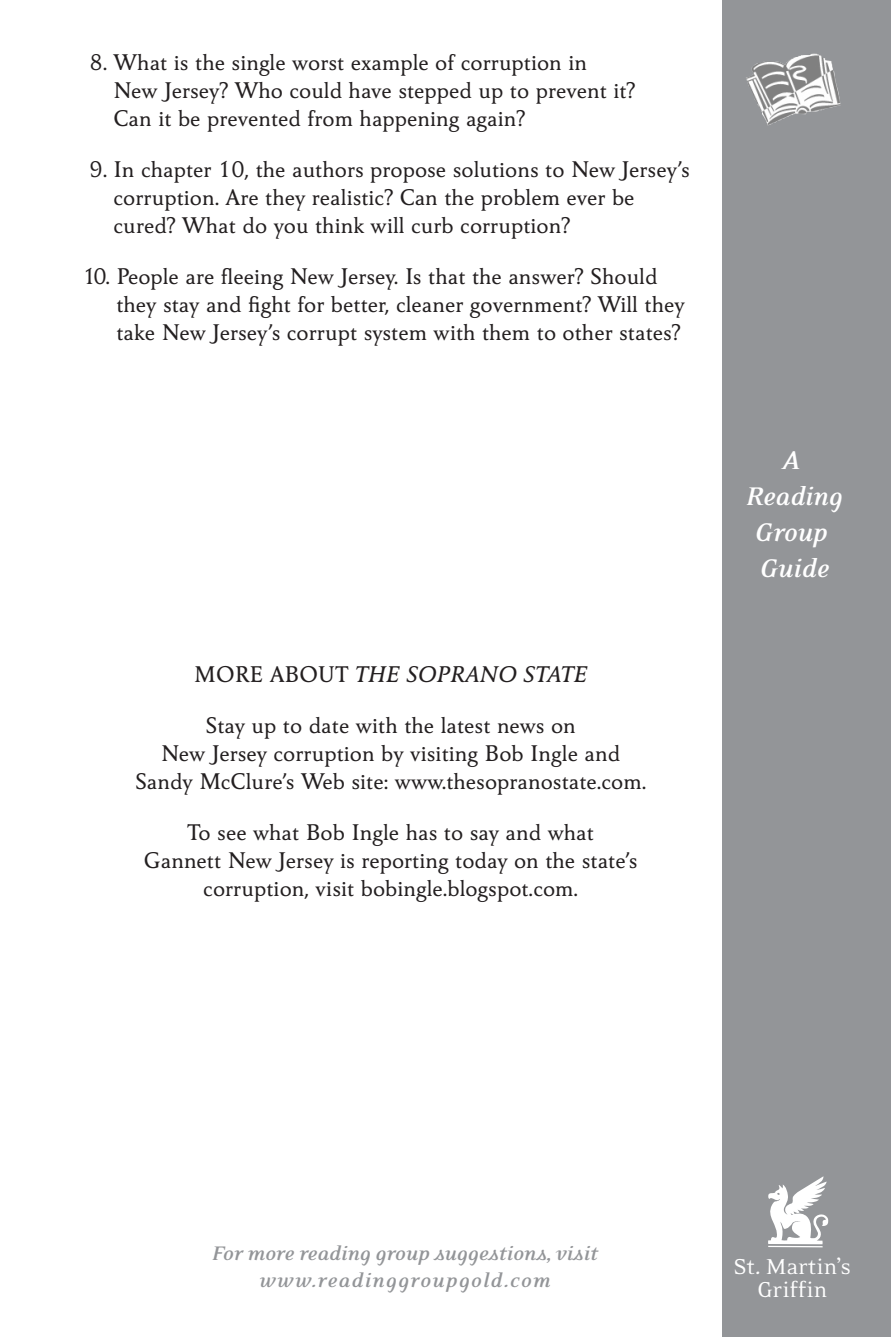
<style>
.page{position:relative;width:891px;height:1337px;background:#fff}
.page>*{position:absolute;margin:0;border:0;box-sizing:border-box;transform-origin:0 0}
.t1{font:italic 700 29.25px/36px "Eidetic Neo";color:#fff;text-align:center}
.t2{font:24.75px/22.5px "Eidetic Neo";color:#fff;text-align:center}
.t3{font:500 23.62px/28.1px "Carre Noir";color:#231f20}
.t4{font:italic 700 22.5px/27px "Eidetic Neo";letter-spacing:.01em;color:#939598;text-align:center}
.s1{font-style:italic}
</style>
<div class="page">
<div style="left:722px;top:0;width:169px;height:1336px;background:#939598"></div>
<p class="t3" style="left:114px;top:50px;width:523px;text-indent:-24px">8. What is the single worst example of corruption in<br>New Jersey? Who could have stepped up to prevent it?<br>Can it be prevented from happening again?</p>
<p class="t3" style="left:114px;top:156px;width:578px;text-indent:-24px">9. In chapter 10, the authors propose solutions to New Jersey’s corruption. Are they realistic? Can the problem ever be cured? What do you think will curb corruption?</p>
<p class="t3" style="left:116px;top:263px;width:570px;text-indent:-33px">10. People are fleeing New Jersey. Is that the answer? Should they stay and fight for better, cleaner government? Will they take New Jersey’s corrupt system with them to other states?</p>
<p class="t3" style="left:194px;top:650px;width:394px;line-height:50.6px;text-align:center">MORE ABOUT <span class="s1">THE SOPRANO STATE<br></span>Stay up to date with the latest news on</p>
<p class="t3" style="left:135px;top:740px;width:513px;text-align:center">New Jersey corruption by visiting Bob Ingle and<br>Sandy McClure’s Web site: www.thesopranostate.com.</p>
<p class="t3" style="left:144px;top:819px;width:495px;text-align:center">To see what Bob Ingle has to say and what<br>Gannett New Jersey is reporting today on the state’s corruption, visit bobingle.blogspot.com.</p>
<p class="t1" style="left:746px;top:444px;width:98px">A<br>Reading<br>Group<br>Guide</p>
<p class="t4" style="left:212px;top:1241px;width:388px">For more reading group suggestions, visit www.readinggroupgold.com</p>
<p class="t2" style="left:733px;top:1256px;width:119px">St. Martin’s<br>Griffin</p>
</div>
